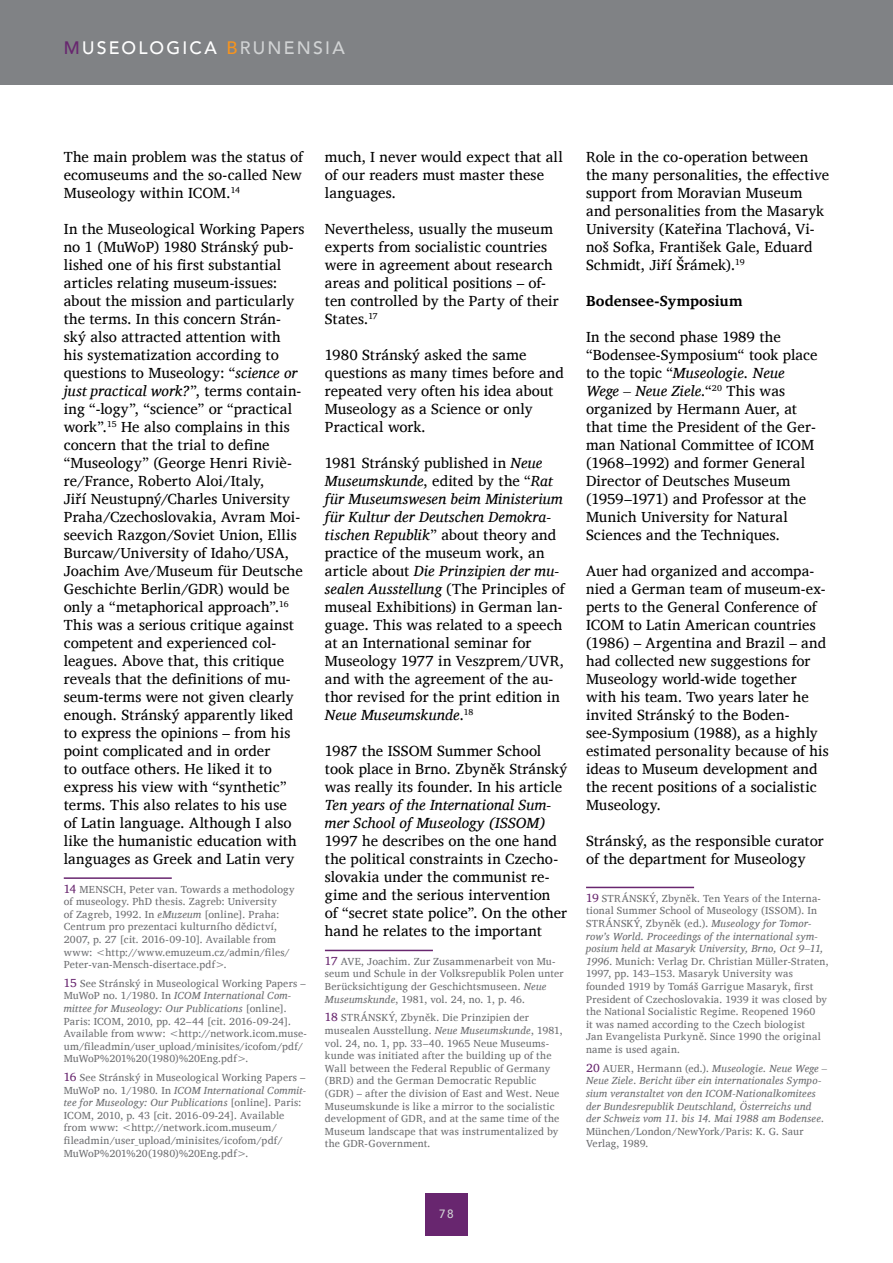
<style>
.page{position:relative;width:893px;height:1263px;background:#fff}
.page>*{position:absolute;margin:0;border:0;box-sizing:border-box;transform-origin:0 0}
.t1{font:500 18px "Avenir";letter-spacing:.125em;color:#fff}
.t2{font:15px/18px "Charis SIL";letter-spacing:.005em;color:#000}
.t3{font:italic 15px/18px "Charis SIL";letter-spacing:.01em;color:#000}
.t4{font:700 15px "Charis SIL";letter-spacing:.005em;color:#000}
.t5{font:500 12px "Avenir";color:#d1d3d4}
.t6{font:10.5px/12.6px "Charis SIL";letter-spacing:.02em;color:#6d6e71}
.t7{font:italic 10.5px/12.6px "Charis SIL";letter-spacing:.025em;color:#6d6e71}
.s1{color:#68266f}
.s2{color:#f7941e}
.s3{color:#d1d3d4}
.s4{font-style:italic}
.s5{font-size:12px;color:#68266f}
.s6{font-style:normal;font-size:12px;color:#68266f}
.s7{font-style:normal}
</style>
<div class="page">
<div style="left:0;top:0;width:893px;height:85px;background:#808285"></div>
<div style="left:425px;top:1193px;width:43px;height:42px;background:#68266f"></div>
<hr style="left:64px;top:877px;width:108px;height:2px;background:#68266f">
<hr style="left:325px;top:950px;width:108px;height:1px;background:#68266f">
<hr style="left:586px;top:887px;width:108px;height:1px;background:#68266f">
<p class="t1" style="left:64px;top:32px;width:282px"><span class="s1">M</span>USEOLOGICA <span class="s2">B</span><span class="s3">RUNENSIA</span></p>
<p class="t2" style="left:64px;top:148px;width:241px;text-align:justify">The main problem was the status of ecomuseums and the so-called New Museology within ICOM.<sup>14</sup></p>
<p class="t2" style="left:64px;top:220px;width:242px">In the Museological Working Papers no 1 (MuWoP) 1980 Stránský pub&shy;lished one of his first substantial articles relating museum-issues: about the mission and particularly the terms. In this concern Strán&shy;ský also attracted attention with<br>his systematization according to questions to Museology: “<span class="s4">science or just practical work?</span>”, terms contain&shy;ing “-logy”, “science” or “practical work”.<sup>15</sup> He also complains in this concern that the trial to define “Museology” (George Henri Riviè&shy;re/France, Roberto Aloi/Italy,<br>Jiří Neustupný/Charles University Praha/Czechoslovakia, Avram Moi&shy;seevich Razgon/Soviet Union, Ellis Burcaw/University of Idaho/USA, Joachim Ave/Museum für Deutsche Geschichte Berlin/GDR) would be only a “metaphorical approach”.<sup>16<br></sup>This was a serious critique against competent and experienced col&shy;leagues. Above that, this critique reveals that the definitions of mu&shy;seum-terms were not given clearly enough. Stránský apparently liked to express the opinions – from his point complicated and in order<br>to outface others. He liked it to express his view with “synthetic” terms. This also relates to his use<br>of Latin language. Although I also like the humanistic education with languages as Greek and Latin very</p>
<p class="t6" style="left:64px;top:883px;width:232px"><span class="s5">14</span> MENSCH, Peter van. Towards a methodology of museology. PhD thesis. Zagreb: University<br>of Zagreb, 1992. In <span class="s4">eMuzeum</span> [online]. Praha:<br>Centrum pro prezentaci kulturního dědictví, 2007, p. 27 [cit. 2016-09-10]. Available from www: &lt;http://www.emuzeum.cz/admin/files/ Peter-van-Mensch-disertace.pdf&gt;.</p>
<p class="t6" style="left:64px;top:977px;width:245px"><span class="s5">15</span> See Stránský in Museological Working Papers – MuWoP no. 1/1980. In <span class="s4">ICOM International Com&shy;mittee for Museology: Our Publications</span> [online].<br>Paris: ICOM, 2010, pp. 42–44 [cit. 2016-09-24].<br>Available from www: &lt;http://network.icom.muse&shy;um/fileadmin/user_upload/minisites/icofom/pdf/ MuWoP%201%20(1980)%20Eng.pdf&gt;.</p>
<p class="t6" style="left:64px;top:1071px;width:244px"><span class="s5">16</span> See Stránský in Museological Working Papers – MuWoP no. 1/1980. In <span class="s4">ICOM International Commit&shy;tee for Museology: Our Publications</span> [online]. Paris:<br>ICOM, 2010, p. 43 [cit. 2016-09-24]. Available from www: &lt;http://network.icom.museum/ fileadmin/user_upload/minisites/icofom/pdf/ MuWoP%201%20(1980)%20Eng.pdf&gt;.</p>
<p class="t2" style="left:325px;top:148px;width:239px">much, I never would expect that all of our readers must master these languages.</p>
<p class="t2" style="left:325px;top:220px;width:235px">Nevertheless, usually the museum experts from socialistic countries were in agreement about research areas and political positions – of&shy;ten controlled by the Party of their<br>States.<sup>17</sup></p>
<p class="t2" style="left:325px;top:346px;width:240px">1980 Stránský asked the same questions as many times before and repeated very often his idea about<br>Museology as a Science or only<br>Practical work.</p>
<p class="t2" style="left:325px;top:454px;width:241px">1981 Stránský published in <span class="s4">Neue Museumskunde</span>, edited by the “<span class="s4">Rat für Museumswesen beim Ministerium für Kultur der Deutschen Demokra&shy;tischen Republik</span>” about theory and practice of the museum work, an article about <span class="s4">Die Prinzipien der mu&shy;sealen Ausstellung</span> (The Principles of museal Exhibitions) in German lan&shy;guage. This was related to a speech at an International seminar for Museology 1977 in Veszprem/UVR, and with the agreement of the au&shy;thor revised for the print edition in <span class="s4">Neue Museumskunde</span>.<sup>18</sup></p>
<p class="t2" style="left:325px;top:742px;width:244px">1987 the ISSOM Summer School took place in Brno. Zbyněk Stránský was really its founder. In his article</p>
<p class="t3" style="left:325px;top:796px;width:228px">Ten years of the International Sum&shy;mer School of Museology (ISSOM)</p>
<p class="t2" style="left:325px;top:832px;width:244px">1997 he describes on the one hand the political constraints in Czecho&shy;slovakia under the communist re&shy;gime and the serious intervention<br>of “secret state police”. On the other hand he relates to the important</p>
<p class="t6" style="left:325px;top:955px;width:240px"><span class="s5">17</span> AVE, Joachim. Zur Zusammenarbeit von Mu&shy;seum und Schule in der Volksrepublik Polen unter Berücksichtigung der Geschichtsmuseen. <span class="s4">Neue Museumskunde</span>, 1981, vol. 24, no. 1, p. 46.</p>
<p class="t6" style="left:325px;top:1011px;width:239px"><span class="s5">18</span> STRÁNSKÝ, Zbyněk. Die Prinzipien der musealen Ausstellung. <span class="s4">Neue Museumskunde</span>, 1981, vol. 24, no. 1, pp. 33–40. 1965 Neue Museums&shy;kunde was initiated after the building up of the Wall between the Federal Republic of Germany (BRD) and the German Democratic Republic (GDR) – after the division of East and West. Neue Museumskunde is like a mirror to the socialistic development of GDR, and at the same time of the Museum landscape that was instrumentalized by the GDR-Government.</p>
<p class="t2" style="left:586px;top:148px;width:245px">Role in the co-operation between the many personalities, the effective support from Moravian Museum and personalities from the Masaryk University (Kateřina Tlachová, Vi&shy;noš Sofka, František Gale, Eduard Schmidt, Jiří Šrámek).<sup>19</sup></p>
<p class="t4" style="left:586px;top:292px;width:158px">Bodensee-Symposium</p>
<p class="t2" style="left:586px;top:328px;width:233px">In the second phase 1989 the “Bodensee-Symposium“ took place to the topic “<span class="s4">Museologie. Neue<br>Wege – Neue Ziele.</span>“<sup>20</sup> This was organized by Hermann Auer, at that time the President of the Ger&shy;man National Committee of ICOM (1968–1992) and former General<br>Director of Deutsches Museum (1959–1971) and Professor at the<br>Munich University for Natural<br>Sciences and the Techniques.</p>
<p class="t2" style="left:586px;top:562px;width:244px">Auer had organized and accompa&shy;nied a German team of museum-ex&shy;perts to the General Conference of<br>ICOM to Latin American countries (1986) – Argentina and Brazil – and had collected new suggestions for<br>Museology world-wide together with his team. Two years later he invited Stránský to the Boden&shy;see-Symposium (1988), as a highly estimated personality because of his ideas to Museum development and the recent positions of a socialistic<br>Museology.</p>
<p class="t2" style="left:586px;top:832px;width:239px">Stránský, as the responsible curator of the department for Museology</p>
<p class="t6" style="left:586px;top:892px;width:244px"><span class="s5">19</span> STRÁNSKÝ, Zbyněk. Ten Years of the Interna&shy;tional Summer School of Museology (ISSOM). In STRÁNSKÝ, Zbyněk (ed.). <span class="s4">Museology for Tomor&shy;row’s World. Proceedings of the international sym&shy;posium held at Masaryk University, Brno, Oct 9–11, 1996</span>. Munich: Verlag Dr. Christian Müller-Straten, 1997, pp. 143–153. Masaryk University was founded 1919 by Tomáš Garrigue Masaryk, first President of Czechoslovakia. 1939 it was closed by the National Socialistic Regime. Reopened 1960<br>it was named according to the Czech biologist<br>Jan Evangelista Purkyně. Since 1990 the original name is used again.</p>
<p class="t7" style="left:586px;top:1062px;width:242px"><span class="s6">20</span> <span class="s7">AUER, Hermann (ed.).</span> Museologie. Neue Wege – Neue Ziele<span class="s7">.</span> Bericht über ein internationales Sympo&shy;sium veranstaltet von den ICOM-Nationalkomitees der Bundesrepublik Deutschland, Österreichs und der Schweiz vom 11. bis 14. Mai 1988 am Bodensee<span class="s7">.<br>München/London/NewYork/Paris: K. G. Saur Verlag, 1989.</span></p>
<p class="t5" style="left:439px;top:1203px;width:16px">78</p>
</div>
